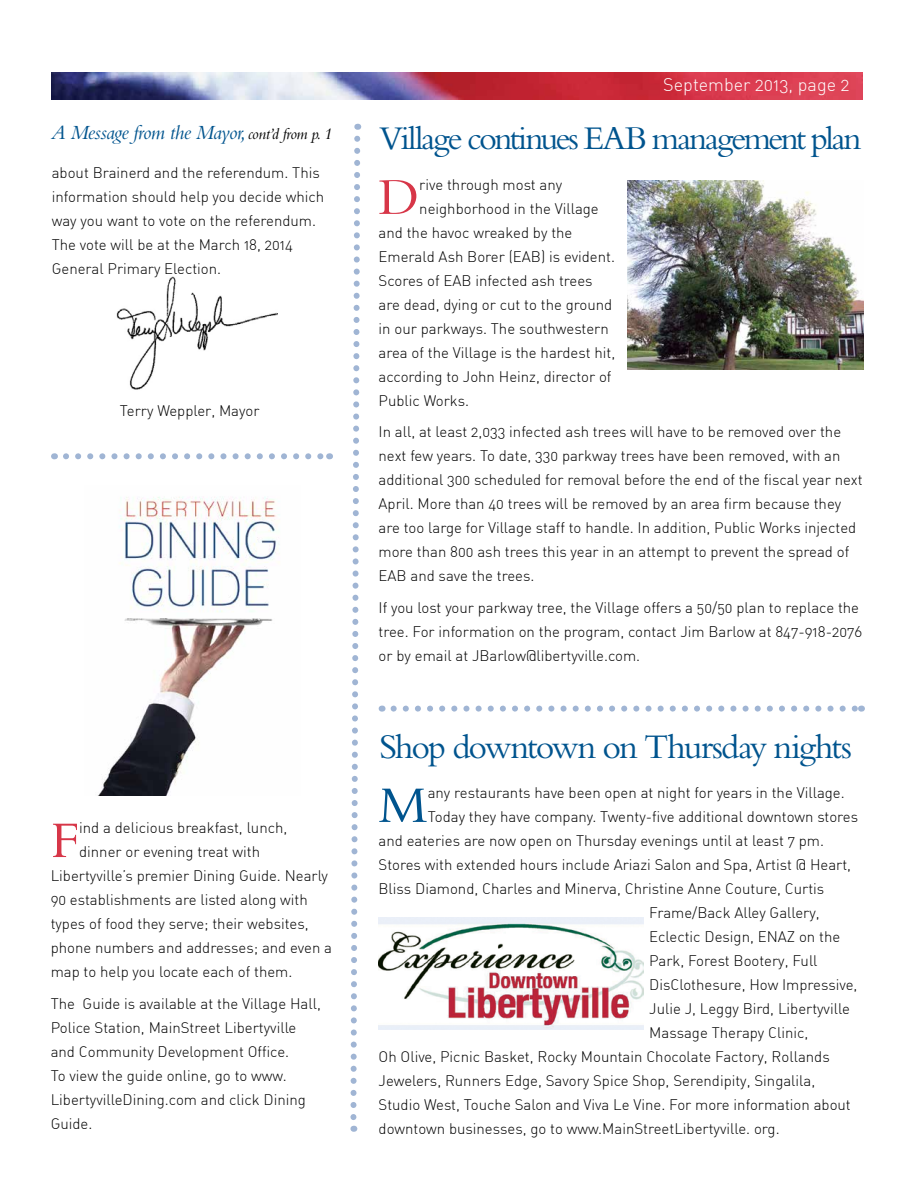
<style>
.page{position:relative;width:918px;height:1188px;background:#fff}
.page>*{position:absolute;margin:0;border:0;box-sizing:border-box;transform-origin:0 0}
.t1{font:53.55px "Bembo Std";color:#d73648}
.t2{font:53.55px "Bembo Std";color:#00548e}
.t3{font:36px "Bembo Std";letter-spacing:-.05em;color:#00548e}
.t4{font:34.5px "Bembo Std";letter-spacing:-.06em;color:#00548e}
.t5{font:italic 21px "Bembo Std";letter-spacing:-.025em;color:#00548e}
.t6{font:18px "DIN Light Alternate";color:#fff}
.t7{font:15px/24px "DIN Light Alternate";color:#000}
.s1{font-size:16.5px;color:#000}
</style>
<div class="page">
<img style="left:116px;top:276px;width:161px;height:114px">
<img style="left:51px;top:72px;width:812px;height:27px">
<svg style="left:350px;top:124px;width:12px;height:1008px"></svg>
<svg style="left:394px;top:706px;width:461px;height:6px"></svg>
<svg style="left:66px;top:453px;width:257px;height:6px"></svg>
<img style="left:97px;top:497px;width:183px;height:299px">
<img style="left:379px;top:917px;width:264px;height:113px">
<img style="left:628px;top:180px;width:236px;height:189px">
<h3 class="t5" style="left:51px;top:120px;width:282px">A Message from the Mayor, <span class="s1">cont’d from p. 1</span></h3>
<p class="t7" style="left:52px;top:161px;width:274px">about Brainerd and the referendum. This information should help you decide which way you want to vote on the referendum.<br>The vote will be at the March 18, 2014<br>General Primary Election.</p>
<p class="t7" style="left:120px;top:398px;width:141px">Terry Weppler, Mayor</p>
<h1 class="t1" style="left:51px;top:809px;width:30px">F</h1>
<p class="t7" style="left:79px;top:816px;width:210px">ind a delicious breakfast, lunch,</p>
<p class="t7" style="left:79px;top:840px;width:182px">dinner or evening treat with</p>
<p class="t7" style="left:51px;top:864px;width:279px">Libertyville’s premier Dining Guide. Nearly</p>
<p class="t7" style="left:51px;top:888px;width:259px">90 establishments are listed along with</p>
<p class="t7" style="left:51px;top:912px;width:260px">types of food they serve; their websites,</p>
<p class="t7" style="left:51px;top:936px;width:283px">phone numbers and addresses; and even a</p>
<p class="t7" style="left:51px;top:960px;width:243px">map to help you locate each of them.</p>
<p class="t7" style="left:51px;top:991px;width:272px">The Guide is available at the Village Hall, Police Station, MainStreet Libertyville and Community Development Office.<br>To view the guide online, go to www.<br>LibertyvilleDining.com and click Dining Guide.</p>
<p class="t6" style="left:663px;top:73px;width:188px">September 2013, page 2</p>
<h3 class="t4" style="left:379px;top:118px;width:484px">Village continues EAB management plan</h3>
<h1 class="t1" style="left:379px;top:166px;width:42px">D</h1>
<p class="t7" style="left:419px;top:172px;width:145px">rive through most any</p>
<p class="t7" style="left:419px;top:196px;width:181px">neighborhood in the Village</p>
<p class="t7" style="left:379px;top:220px;width:195px">and the havoc wreaked by the</p>
<p class="t7" style="left:379px;top:244px;width:238px">Emerald Ash Borer (EAB) is evident.</p>
<p class="t7" style="left:379px;top:268px;width:216px">Scores of EAB infected ash trees</p>
<p class="t7" style="left:379px;top:292px;width:235px">are dead, dying or cut to the ground</p>
<p class="t7" style="left:379px;top:316px;width:232px">in our parkways. The southwestern</p>
<p class="t7" style="left:379px;top:340px;width:238px">area of the Village is the hardest hit,</p>
<p class="t7" style="left:379px;top:364px;width:234px">according to John Heinz, director of</p>
<p class="t7" style="left:379px;top:388px;width:92px">Public Works.</p>
<p class="t7" style="left:379px;top:420px;width:486px">In all, at least 2,033 infected ash trees will have to be removed over the next few years. To date, 330 parkway trees have been removed, with an additional 300 scheduled for removal before the end of the fiscal year next April. More than 40 trees will be removed by an area firm because they are too large for Village staff to handle. In addition, Public Works injected more than 800 ash trees this year in an attempt to prevent the spread of EAB and save the trees.</p>
<p class="t7" style="left:379px;top:595px;width:485px">If you lost your parkway tree, the Village offers a 50/50 plan to replace the tree. For information on the program, contact Jim Barlow at 847-918-2076 or by email at JBarlow@libertyville.com.</p>
<h2 class="t3" style="left:379px;top:725px;width:474px">Shop downtown on Thursday nights</h2>
<h1 class="t2" style="left:379px;top:774px;width:51px">M</h1>
<p class="t7" style="left:428px;top:780px;width:419px">any restaurants have been open at night for years in the Village.</p>
<p class="t7" style="left:428px;top:804px;width:432px">Today they have company. Twenty-five additional downtown stores</p>
<p class="t7" style="left:379px;top:828px;width:447px">and eateries are now open on Thursday evenings until at least 7 pm.</p>
<p class="t7" style="left:379px;top:852px;width:474px">Stores with extended hours include Ariazi Salon and Spa, Artist @ Heart,</p>
<p class="t7" style="left:379px;top:876px;width:447px">Bliss Diamond, Charles and Minerva, Christine Anne Couture, Curtis</p>
<p class="t7" style="left:649px;top:900px;width:172px">Frame/Back Alley Gallery,</p>
<p class="t7" style="left:649px;top:924px;width:193px">Eclectic Design, ENAZ on the</p>
<p class="t7" style="left:649px;top:948px;width:170px">Park, Forest Bootery, Full</p>
<p class="t7" style="left:649px;top:972px;width:210px">DisClothesure, How Impressive,</p>
<p class="t7" style="left:649px;top:996px;width:202px">Julie J, Leggy Bird, Libertyville</p>
<p class="t7" style="left:649px;top:1020px;width:161px">Massage Therapy Clinic,</p>
<p class="t7" style="left:379px;top:1044px;width:453px">Oh Olive, Picnic Basket, Rocky Mountain Chocolate Factory, Rollands</p>
<p class="t7" style="left:379px;top:1068px;width:438px">Jewelers, Runners Edge, Savory Spice Shop, Serendipity, Singalila,</p>
<p class="t7" style="left:379px;top:1092px;width:474px">Studio West, Touche Salon and Viva Le Vine. For more information about</p>
<p class="t7" style="left:379px;top:1116px;width:403px">downtown businesses, go to www.MainStreetLibertyville. org.</p>
</div>
